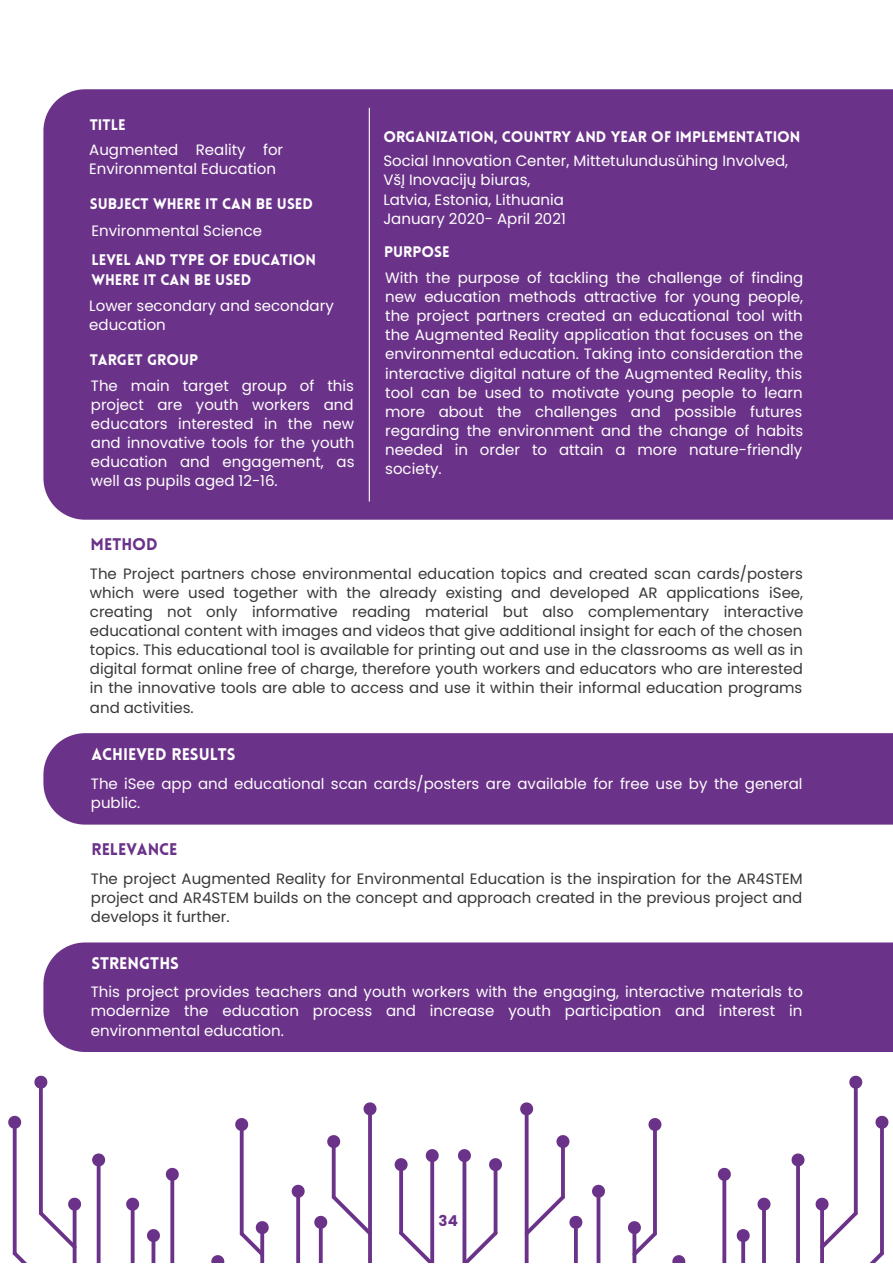
<style>
.page{position:relative;width:893px;height:1264px;background:#fff}
.page>*{position:absolute;margin:0;border:0;box-sizing:border-box;transform-origin:0 0}
.t1{font:900 16.5px "Lovelo";color:#fff}
.t2{font:900 16.5px "Lovelo";color:#6b3289}
.t3{font:15px/19px "Poppins";color:#fff}
.t4{font:15px/19px "Poppins";color:#373737;text-align:justify}
.t5{font:900 15px/19px "Lovelo";color:#fff}
.t6{font:700 15px "Poppins";color:#6b3289}
</style>
<div class="page">
<div style="left:43px;top:89px;width:849px;height:430px;background:#6b3289"></div>
<hr style="left:369px;top:108px;width:1px;height:393px;background:#fff">
<div style="left:43px;top:733px;width:849px;height:91px;background:#6b3289"></div>
<div style="left:43px;top:942px;width:849px;height:109px;background:#6b3289"></div>
<hr style="left:880px;top:1122px;width:3px;height:133px;background:#6b3289;border-radius:2px">
<svg style="left:853px;top:1082px;width:4px;height:133px"></svg>
<hr style="left:653px;top:1124px;width:3px;height:111px;background:#6b3289;border-radius:2px">
<svg style="left:13px;top:1122px;width:4px;height:133px"></svg>
<svg style="left:39px;top:1082px;width:4px;height:133px"></svg>
<hr style="left:240px;top:1124px;width:3px;height:111px;background:#6b3289;border-radius:2px">
<svg style="left:8px;top:1115px;width:13px;height:13px"></svg>
<svg style="left:34px;top:1075px;width:13px;height:13px"></svg>
<svg style="left:13px;top:1197px;width:68px;height:65px"></svg>
<svg style="left:92px;top:1153px;width:13px;height:109px"></svg>
<svg style="left:126px;top:1197px;width:13px;height:65px"></svg>
<svg style="left:147px;top:1229px;width:13px;height:33px"></svg>
<svg style="left:166px;top:1167px;width:13px;height:95px"></svg>
<svg style="left:211px;top:1255px;width:13px;height:7px"></svg>
<svg style="left:239px;top:1221px;width:30px;height:41px"></svg>
<svg style="left:292px;top:1184px;width:12px;height:78px"></svg>
<svg style="left:235px;top:1118px;width:13px;height:12px"></svg>
<svg style="left:314px;top:1102px;width:62px;height:160px"></svg>
<svg style="left:394px;top:1149px;width:44px;height:113px"></svg>
<svg style="left:458px;top:1149px;width:44px;height:113px"></svg>
<svg style="left:520px;top:1102px;width:62px;height:160px"></svg>
<svg style="left:592px;top:1184px;width:13px;height:78px"></svg>
<svg style="left:628px;top:1221px;width:29px;height:41px"></svg>
<svg style="left:648px;top:1118px;width:13px;height:12px"></svg>
<svg style="left:672px;top:1255px;width:13px;height:7px"></svg>
<svg style="left:736px;top:1229px;width:13px;height:33px"></svg>
<svg style="left:717px;top:1167px;width:13px;height:95px"></svg>
<svg style="left:757px;top:1197px;width:13px;height:65px"></svg>
<svg style="left:815px;top:1197px;width:69px;height:65px"></svg>
<svg style="left:791px;top:1153px;width:13px;height:109px"></svg>
<svg style="left:849px;top:1075px;width:13px;height:13px"></svg>
<svg style="left:875px;top:1115px;width:13px;height:13px"></svg>
<p class="t5" style="left:90px;top:117px;width:37px">TITLE</p>
<p class="t3" style="left:89px;top:140px;width:195px">Augmented Reality for<br>Environmental Education</p>
<p class="t5" style="left:90px;top:196px;width:225px">SUBJECT WHERE IT CAN BE USED</p>
<p class="t3" style="left:91px;top:221px;width:172px">Environmental Science</p>
<p class="t5" style="left:91px;top:252px;width:226px">LEVEL AND TYPE OF EDUCATION<br>WHERE IT CAN BE USED</p>
<p class="t3" style="left:89px;top:296px;width:246px">Lower secondary and secondary education</p>
<p class="t5" style="left:90px;top:351px;width:110px">TARGET GROUP</p>
<p class="t3" style="left:91px;top:376px;width:265px;text-align:justify">The main target group of this project are youth workers and educators interested in the new and innovative tools for the youth education and engagement, as well as pupils aged 12-16.</p>
<p class="t5" style="left:383px;top:128px;width:418px">ORGANIZATION, COUNTRY AND YEAR OF IMPLEMENTATION</p>
<p class="t3" style="left:383px;top:151px;width:406px">Social Innovation Center, Mittetulundusühing Involved,</p>
<p class="t3" style="left:383px;top:171px;width:149px">VšĮ Inovacijų biuras,</p>
<p class="t3" style="left:383px;top:190px;width:182px">Latvia, Estonia, Lithuania</p>
<p class="t3" style="left:383px;top:209px;width:184px">January 2020- April 2021</p>
<p class="t5" style="left:384px;top:244px;width:67px">PURPOSE</p>
<p class="t3" style="left:385px;top:268px;width:419px;text-align:justify">With the purpose of tackling the challenge of finding new education methods attractive for young people, the project partners created an educational tool with the Augmented Reality application that focuses on the environmental education. Taking into consideration the interactive digital nature of the Augmented Reality, this tool can be used to motivate young people to learn more about the challenges and possible futures regarding the environment and the change of habits needed in order to attain a more nature-friendly society.</p>
<p class="t2" style="left:91px;top:538px;width:69px">METHOD</p>
<p class="t4" style="left:90px;top:564px;width:715px">The Project partners chose environmental education topics and created scan cards/posters which were used together with the already existing and developed AR applications iSee, creating not only informative reading material but also complementary interactive educational content with images and videos that give additional insight for each of the chosen topics. This educational tool is available for printing out and use in the classrooms as well as in digital format online free of charge, therefore youth workers and educators who are interested in the innovative tools are able to access and use it within their informal education programs and activities.</p>
<p class="t1" style="left:92px;top:747px;width:145px">ACHIEVED RESULTS</p>
<p class="t3" style="left:91px;top:773px;width:713px">The iSee app and educational scan cards/posters are available for free use by the general public.</p>
<p class="t2" style="left:92px;top:842px;width:87px">RELEVANCE</p>
<p class="t4" style="left:91px;top:868px;width:713px">The project Augmented Reality for Environmental Education is the inspiration for the AR4STEM project and AR4STEM builds on the concept and approach created in the previous project and develops it further.</p>
<p class="t1" style="left:91px;top:956px;width:89px">STRENGTHS</p>
<p class="t3" style="left:91px;top:982px;width:713px;text-align:justify">This project provides teachers and youth workers with the engaging, interactive materials to modernize the education process and increase youth participation and interest in environmental education.</p>
<p class="t6" style="left:438px;top:1210px;width:21px">34</p>
</div>
